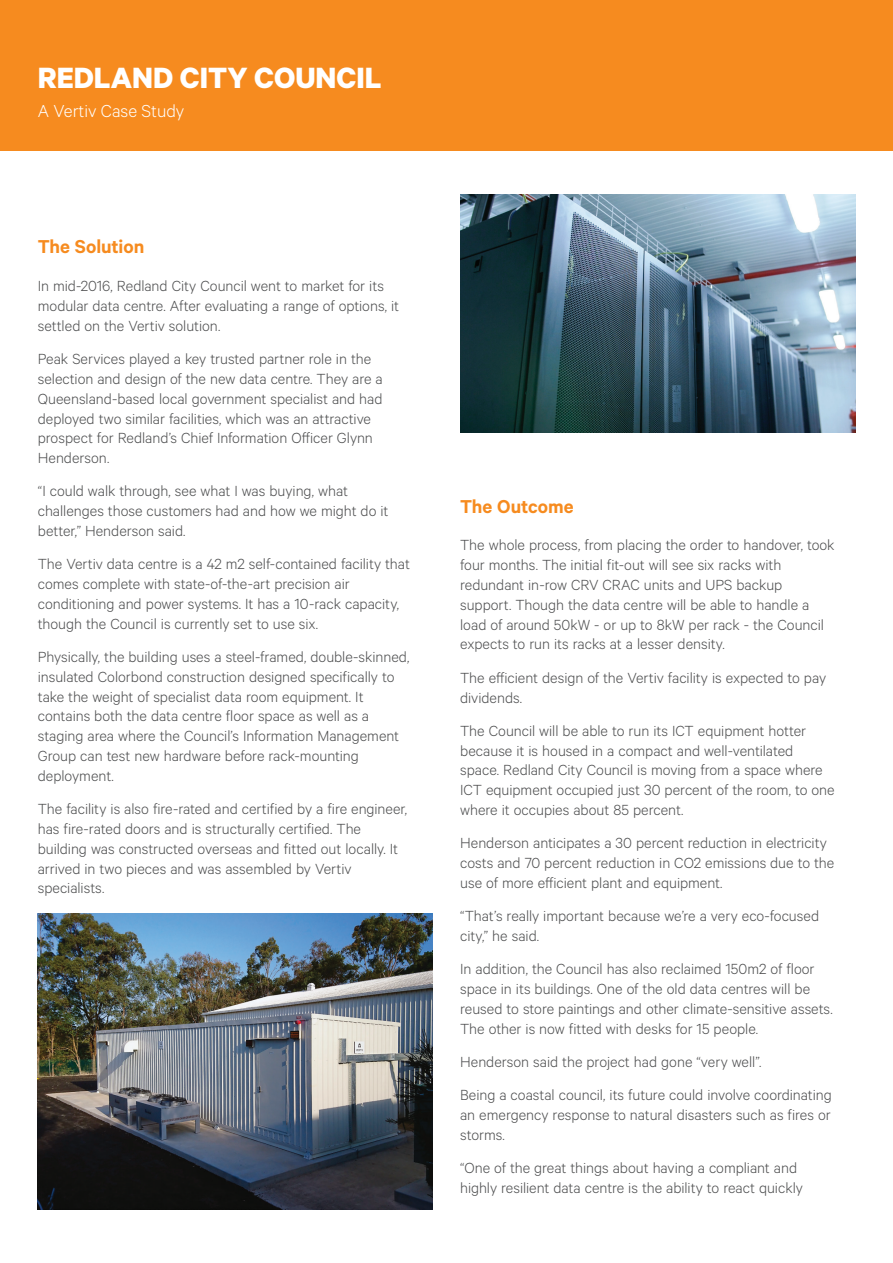
<style>
.page{position:relative;width:893px;height:1263px;background:#fff}
.page>*{position:absolute;margin:0;border:0;box-sizing:border-box;transform-origin:0 0}
.t1{font:700 33px "Calibre";color:#fff}
.t2{font:600 21px "Calibre";color:#f68b1f}
.t3{font:300 19.5px "Calibre";color:#fff}
.t4{font:300 16.5px/19.8px "Calibre";color:#4b4c4d}
</style>
<div class="page">
<div style="left:0;top:0;width:893px;height:151px;background:#f68b1f"></div>
<img style="left:460px;top:194px;width:395px;height:238px">
<img style="left:38px;top:913px;width:395px;height:296px">
<h1 class="t1" style="left:38px;top:58px;width:345px">REDLAND CITY COUNCIL</h1>
<p class="t3" style="left:38px;top:100px;width:148px">A Vertiv Case Study</p>
<p class="t2" style="left:38px;top:234px;width:108px">The Solution</p>
<p class="t4" style="left:38px;top:275px;width:363px">In mid-2016, Redland City Council went to market for its modular data centre. After evaluating a range of options, it settled on the Vertiv solution.</p>
<p class="t4" style="left:38px;top:348px;width:346px">Peak Services played a key trusted partner role in the selection and design of the new data centre. They are a Queensland-based local government specialist and had deployed two similar facilities, which was an attractive prospect for Redland’s Chief Information Officer Glynn Henderson.</p>
<p class="t4" style="left:38px;top:481px;width:352px">“I could walk through, see what I was buying, what challenges those customers had and how we might do it better,” Henderson said.</p>
<p class="t4" style="left:38px;top:553px;width:374px">The Vertiv data centre is a 42 m2 self-contained facility that comes complete with state-of-the-art precision air conditioning and power systems. It has a 10-rack capacity, though the Council is currently set to use six.</p>
<p class="t4" style="left:38px;top:646px;width:373px">Physically, the building uses a steel-framed, double-skinned, insulated Colorbond construction designed specifically to take the weight of specialist data room equipment. It contains both the data centre floor space as well as a staging area where the Council’s Information Management Group can test new hardware before rack-mounting deployment.</p>
<p class="t4" style="left:38px;top:798px;width:371px">The facility is also fire-rated and certified by a fire engineer, has fire-rated doors and is structurally certified. The building was constructed overseas and fitted out locally. It arrived in two pieces and was assembled by Vertiv specialists.</p>
<p class="t2" style="left:460px;top:494px;width:115px">The Outcome</p>
<p class="t4" style="left:460px;top:535px;width:376px">The whole process, from placing the order to handover, took four months. The initial fit-out will see six racks with redundant in-row CRV CRAC units and UPS backup support. Though the data centre will be able to handle a load of around 50kW - or up to 8kW per rack - the Council expects to run its racks at a lesser density.</p>
<p class="t4" style="left:460px;top:667px;width:367px">The efficient design of the Vertiv facility is expected to pay dividends.</p>
<p class="t4" style="left:460px;top:720px;width:376px">The Council will be able to run its ICT equipment hotter because it is housed in a compact and well-ventilated space. Redland City Council is moving from a space where ICT equipment occupied just 30 percent of the room, to one where it occupies about 85 percent.</p>
<p class="t4" style="left:460px;top:832px;width:376px">Henderson anticipates a 30 percent reduction in electricity costs and 70 percent reduction in CO2 emissions due to the use of more efficient plant and equipment.</p>
<p class="t4" style="left:460px;top:905px;width:360px">“That’s really important because we’re a very eco-focused city,” he said.</p>
<p class="t4" style="left:460px;top:958px;width:374px">In addition, the Council has also reclaimed 150m2 of floor space in its buildings. One of the old data centres will be reused to store paintings and other climate-sensitive assets.<br>The other is now fitted with desks for 15 people.</p>
<p class="t4" style="left:460px;top:1044px;width:373px;line-height:33.3px">Henderson said the project had gone “very well”.<br>Being a coastal council, its future could involve coordinating</p>
<p class="t4" style="left:460px;top:1104px;width:372px">an emergency response to natural disasters such as fires or storms.</p>
<p class="t4" style="left:460px;top:1157px;width:344px">“One of the great things about having a compliant and highly resilient data centre is the ability to react quickly</p>
</div>
